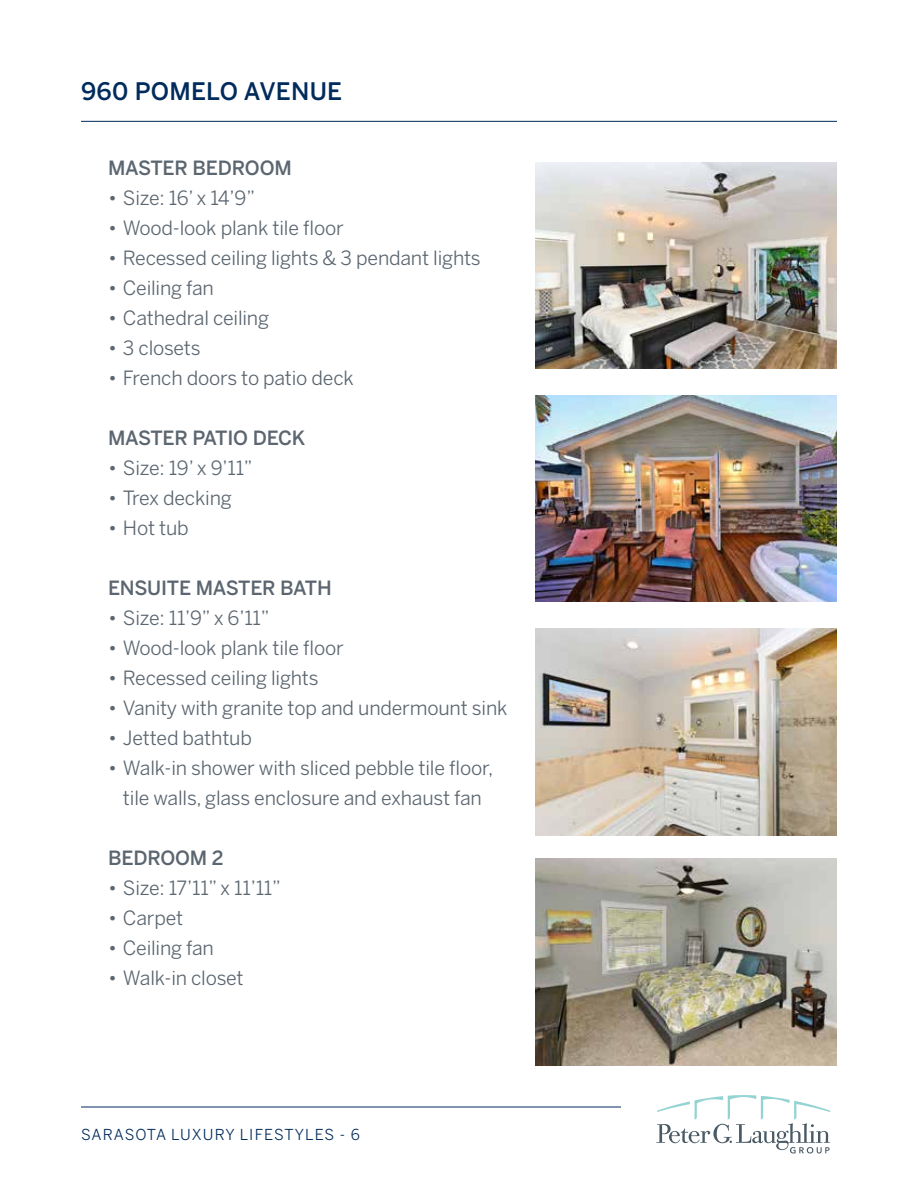
<style>
.page{position:relative;width:918px;height:1188px;background:#fff}
.page>*{position:absolute;margin:0;border:0;box-sizing:border-box;transform-origin:0 0}
.t1{font:500 24px "Benton Sans";letter-spacing:.01em;color:#002b5c}
.t2{font:19.5px/30px "Benton Sans";letter-spacing:-.01em;color:#5c6670;text-align:center}
.t3{font:500 19.5px "Benton Sans";letter-spacing:-.01em;color:#5c6670}
.t4{font:15px "Benton Sans";letter-spacing:.065em;color:#002b5c}
</style>
<div class="page">
<svg style="left:656px;top:1095px;width:174px;height:59px"></svg>
<hr style="left:81px;top:1107px;width:540px;height:1px;background:#002b5c">
<hr style="left:81px;top:121px;width:756px;height:1px;background:#002b5c">
<img style="left:536px;top:628px;width:301px;height:207px">
<img style="left:536px;top:162px;width:301px;height:207px">
<img style="left:536px;top:395px;width:301px;height:207px">
<img style="left:536px;top:859px;width:301px;height:207px">
<p class="t1" style="left:81px;top:77px;width:263px">960 POMELO AVENUE</p>
<p class="t3" style="left:108px;top:157px;width:185px">MASTER BEDROOM</p>
<p class="t2" style="left:108px;top:183px;width:149px">• Size: 16’ x 14’9”</p>
<p class="t2" style="left:108px;top:213px;width:237px">• Wood-look plank tile floor</p>
<p class="t2" style="left:108px;top:243px;width:374px">• Recessed ceiling lights &amp; 3 pendant lights</p>
<p class="t2" style="left:108px;top:273px;width:107px">• Ceiling fan</p>
<p class="t2" style="left:108px;top:303px;width:163px">• Cathedral ceiling</p>
<p class="t2" style="left:108px;top:333px;width:94px">• 3 closets</p>
<p class="t2" style="left:108px;top:363px;width:247px">• French doors to patio deck</p>
<p class="t3" style="left:108px;top:426px;width:199px">MASTER PATIO DECK</p>
<p class="t2" style="left:108px;top:453px;width:146px">• Size: 19’ x 9’11”</p>
<p class="t2" style="left:108px;top:483px;width:125px">• Trex decking</p>
<p class="t2" style="left:108px;top:513px;width:82px">• Hot tub</p>
<p class="t3" style="left:108px;top:576px;width:225px">ENSUITE MASTER BATH</p>
<p class="t2" style="left:108px;top:603px;width:163px">• Size: 11’9” x 6’11”</p>
<p class="t2" style="left:108px;top:633px;width:237px">• Wood-look plank tile floor</p>
<p class="t2" style="left:108px;top:663px;width:212px">• Recessed ceiling lights</p>
<p class="t2" style="left:108px;top:693px;width:401px">• Vanity with granite top and undermount sink</p>
<p class="t2" style="left:108px;top:723px;width:145px">• Jetted bathtub</p>
<p class="t2" style="left:108px;top:753px;width:387px">• Walk-in shower with sliced pebble tile floor, tile walls, glass enclosure and exhaust fan</p>
<p class="t3" style="left:108px;top:846px;width:117px">BEDROOM 2</p>
<p class="t2" style="left:108px;top:873px;width:175px">• Size: 17’11” x 11’11”</p>
<p class="t2" style="left:108px;top:903px;width:77px">• Carpet</p>
<p class="t2" style="left:108px;top:933px;width:107px">• Ceiling fan</p>
<p class="t2" style="left:108px;top:963px;width:137px">• Walk-in closet</p>
<p class="t4" style="left:81px;top:1126px;width:281px">SARASOTA LUXURY LIFESTYLES - 6</p>
</div>
